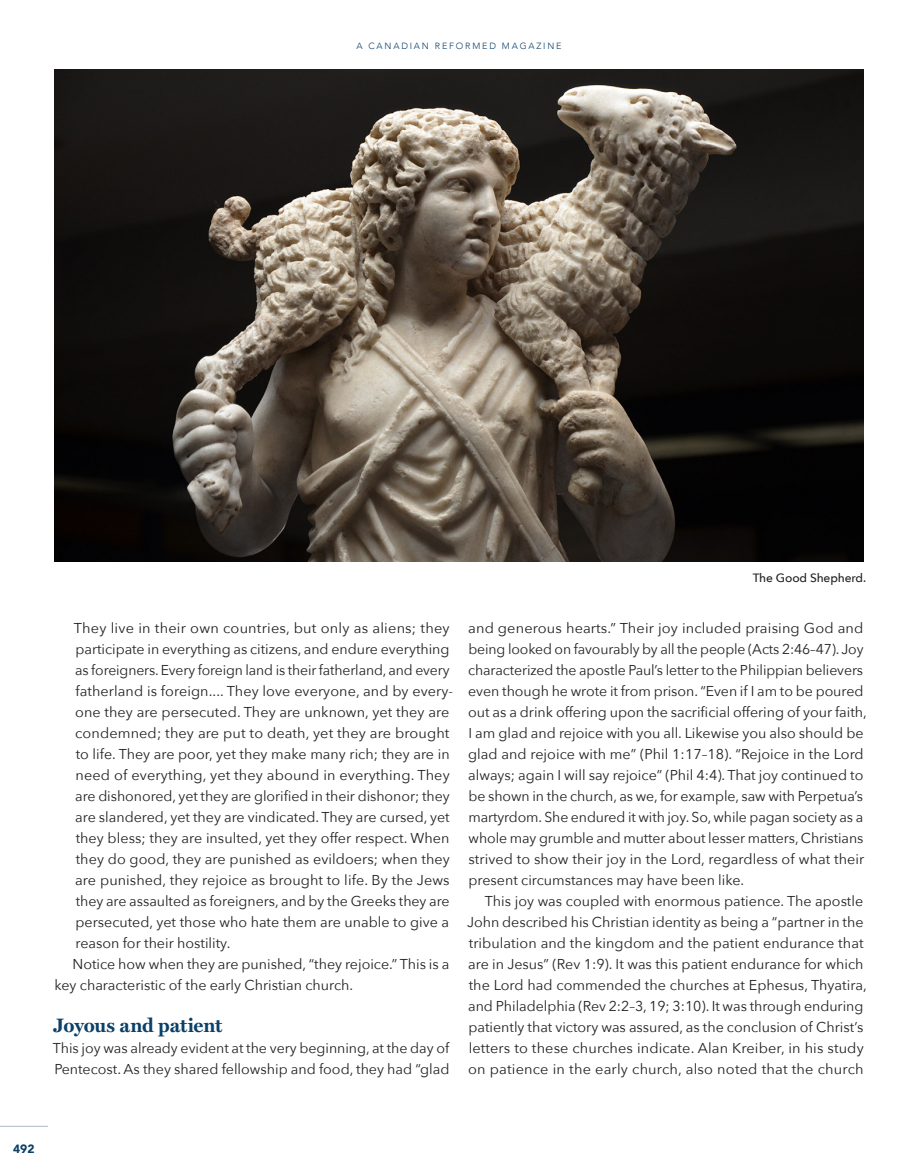
<style>
.page{position:relative;width:918px;height:1175px;background:#fff}
.page>*{position:absolute;margin:0;border:0;box-sizing:border-box;transform-origin:0 0}
._2nd_Subheading__202{font:700 19.5px "Miller Text";letter-spacing:-.015em;color:#0b4069}
.Body__2021{font:14.25px/21px "Avenir Next";color:#231f20}
.Body_after_Subheadin{font:14.25px/21px "Avenir Next";color:#231f20}
.Footnote{font:500 12px "Avenir Next";letter-spacing:-.01em;color:#231f20}
.t1{font:900 12px "Avenir";color:#0b4069}
.t2{font:300 9px "Avenir";letter-spacing:.2em;color:#0b4069}
</style>
<div class="page">
<img style="left:54px;top:70px;width:810px;height:491px">
<hr style="left:0;top:1125px;width:48px;height:1px;background:#0b4069">
<p class="t2" style="left:356px;top:41px;width:207px">A CANADIAN REFORMED MAGAZINE</p>
<p class="Body__2021" style="left:74px;top:617px;width:381px">They live in their own countries, but only as aliens; they participate in everything as citizens, and endure everything as foreigners. Every foreign land is their fatherland, and every fatherland is foreign.... They love everyone, and by every&shy;one they are persecuted. They are unknown, yet they are condemned; they are put to death, yet they are brought to life. They are poor, yet they make many rich; they are in need of everything, yet they abound in everything. They are dishonored, yet they are glorified in their dishonor; they are slandered, yet they are vindicated. They are cursed, yet they bless; they are insulted, yet they offer respect. When they do good, they are punished as evildoers; when they are punished, they rejoice as brought to life. By the Jews they are assaulted as foreigners, and by the Greeks they are persecuted, yet those who hate them are unable to give a reason for their hostility.</p>
<p class="Body__2021" style="left:54px;top:953px;width:396px;text-indent:18px">Notice how when they are punished, “they rejoice.” This is a key characteristic of the early Christian church.</p>
<p class="_2nd_Subheading__202" style="left:53px;top:1014px;width:171px">Joyous and patient</p>
<p class="Body_after_Subheadin" style="left:53px;top:1037px;width:398px">This joy was already evident at the very beginning, at the day of<br>Pentecost. As they shared fellowship and food, they had “glad</p>
<p class="Footnote" style="left:753px;top:568px;width:115px">The Good Shepherd.</p>
<p class="Body_after_Subheadin" style="left:468px;top:617px;width:400px">and generous hearts.” Their joy included praising God and being looked on favourably by all the people (Acts 2:46–47). Joy characterized the apostle Paul’s letter to the Philippian believers even though he wrote it from prison. “Even if I am to be poured out as a drink offering upon the sacrificial offering of your faith, I am glad and rejoice with you all. Likewise you also should be glad and rejoice with me” (Phil 1:17–18). “Rejoice in the Lord always; again I will say rejoice” (Phil 4:4). That joy continued to be shown in the church, as we, for example, saw with Perpetua’s martyrdom. She endured it with joy. So, while pagan society as a whole may grumble and mutter about lesser matters, Christians strived to show their joy in the Lord, regardless of what their present circumstances may have been like.</p>
<p class="Body__2021" style="left:467px;top:890px;width:401px;text-indent:18px">This joy was coupled with enormous patience. The apostle John described his Christian identity as being a “partner in the tribulation and the kingdom and the patient endurance that are in Jesus” (Rev 1:9). It was this patient endurance for which the Lord had commended the churches at Ephesus, Thyatira, and Philadelphia (Rev 2:2–3, 19; 3:10). It was through enduring patiently that victory was assured, as the conclusion of Christ’s letters to these churches indicate. Alan Kreiber, in his study on patience in the early church, also noted that the church</p>
<p class="t1" style="left:13px;top:1138px;width:23px">492</p>
</div>
